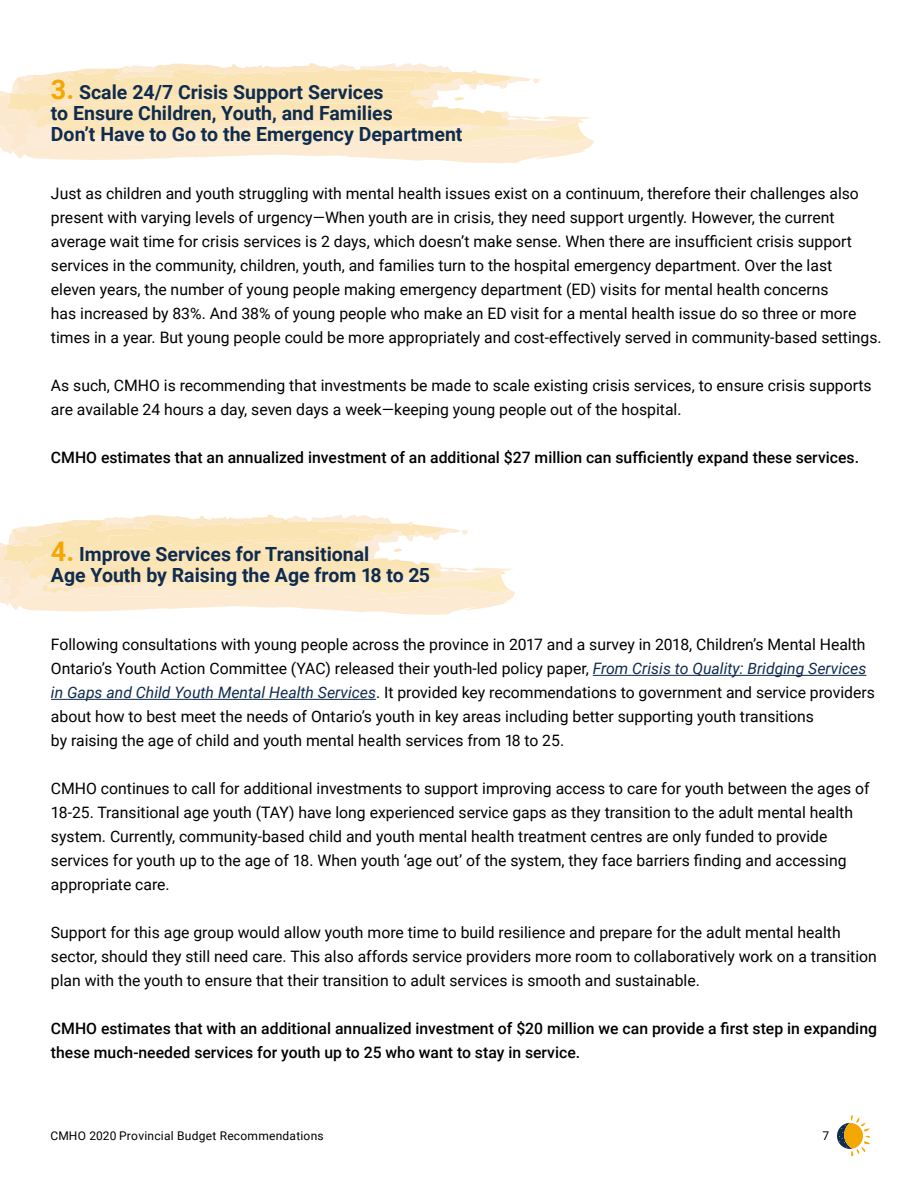
<style>
.page{position:relative;width:918px;height:1188px;background:#fff}
.page>*{position:absolute;margin:0;border:0;box-sizing:border-box;transform-origin:0 0}
.t1{font:700 19.5px/21px "Roboto";color:#0f2c4e}
.t2{font:15.75px/24px "Roboto";color:#000}
.t3{font:500 15.75px/24px "Roboto";color:#000}
.page_number_title{font:12px "Roboto";letter-spacing:.02em;color:#000}
.s1{font-size:27px;color:#f4a700}
.s2{font-style:italic;color:#0f2c4e}
</style>
<div class="page">
<svg style="left:0;top:514px;width:515px;height:101px"></svg>
<svg style="left:0;top:63px;width:594px;height:100px"></svg>
<hr style="left:593px;top:675px;width:273px;height:1px;background:#0f2c4e">
<hr style="left:51px;top:699px;width:325px;height:1px;background:#0f2c4e">
<svg style="left:837px;top:1115px;width:33px;height:41px"></svg>
<p class="t1" style="left:51px;top:81px;width:413px"><span class="s1">3.</span> Scale 24/7 Crisis Support Services<br>to Ensure Children, Youth, and Families<br>Don’t Have to Go to the Emergency Department</p>
<p class="t2" style="left:51px;top:181px;width:832px">Just as children and youth struggling with mental health issues exist on a continuum, therefore their challenges also present with varying levels of urgency—When youth are in crisis, they need support urgently. However, the current average wait time for crisis services is 2 days, which doesn’t make sense. When there are insufficient crisis support services in the community, children, youth, and families turn to the hospital emergency department. Over the last<br>eleven years, the number of young people making emergency department (ED) visits for mental health concerns<br>has increased by 83%. And 38% of young people who make an ED visit for a mental health issue do so three or more times in a year. But young people could be more appropriately and cost-effectively served in community-based settings.</p>
<p class="t2" style="left:51px;top:373px;width:822px">As such, CMHO is recommending that investments be made to scale existing crisis services, to ensure crisis supports are available 24 hours a day, seven days a week—keeping young people out of the hospital.</p>
<p class="t3" style="left:51px;top:445px;width:810px">CMHO estimates that an annualized investment of an additional $27 million can sufficiently expand these services.</p>
<p class="t1" style="left:51px;top:543px;width:381px"><span class="s1">4.</span> Improve Services for Transitional<br>Age Youth by Raising the Age from 18 to 25</p>
<p class="t2" style="left:51px;top:632px;width:825px">Following consultations with young people across the province in 2017 and a survey in 2018, Children’s Mental Health Ontario’s Youth Action Committee (YAC) released their youth-led policy paper, <span class="s2">From Crisis to Quality: Bridging Services in Gaps and Child Youth Mental Health Services</span>. It provided key recommendations to government and service providers about how to best meet the needs of Ontario’s youth in key areas including better supporting youth transitions<br>by raising the age of child and youth mental health services from 18 to 25.</p>
<p class="t2" style="left:51px;top:776px;width:820px">CMHO continues to call for additional investments to support improving access to care for youth between the ages of 18-25. Transitional age youth (TAY) have long experienced service gaps as they transition to the adult mental health system. Currently, community-based child and youth mental health treatment centres are only funded to provide services for youth up to the age of 18. When youth ‘age out’ of the system, they face barriers finding and accessing appropriate care.</p>
<p class="t2" style="left:51px;top:920px;width:827px">Support for this age group would allow youth more time to build resilience and prepare for the adult mental health sector, should they still need care. This also affords service providers more room to collaboratively work on a transition plan with the youth to ensure that their transition to adult services is smooth and sustainable.</p>
<p class="t3" style="left:51px;top:1016px;width:828px">CMHO estimates that with an additional annualized investment of $20 million we can provide a first step in expanding these much-needed services for youth up to 25 who want to stay in service.</p>
<p class="page_number_title" style="left:50px;top:1128px;width:275px">CMHO 2020 Provincial Budget Recommendations</p>
<p class="page_number_title" style="left:822px;top:1128px;width:8px">7</p>
</div>
